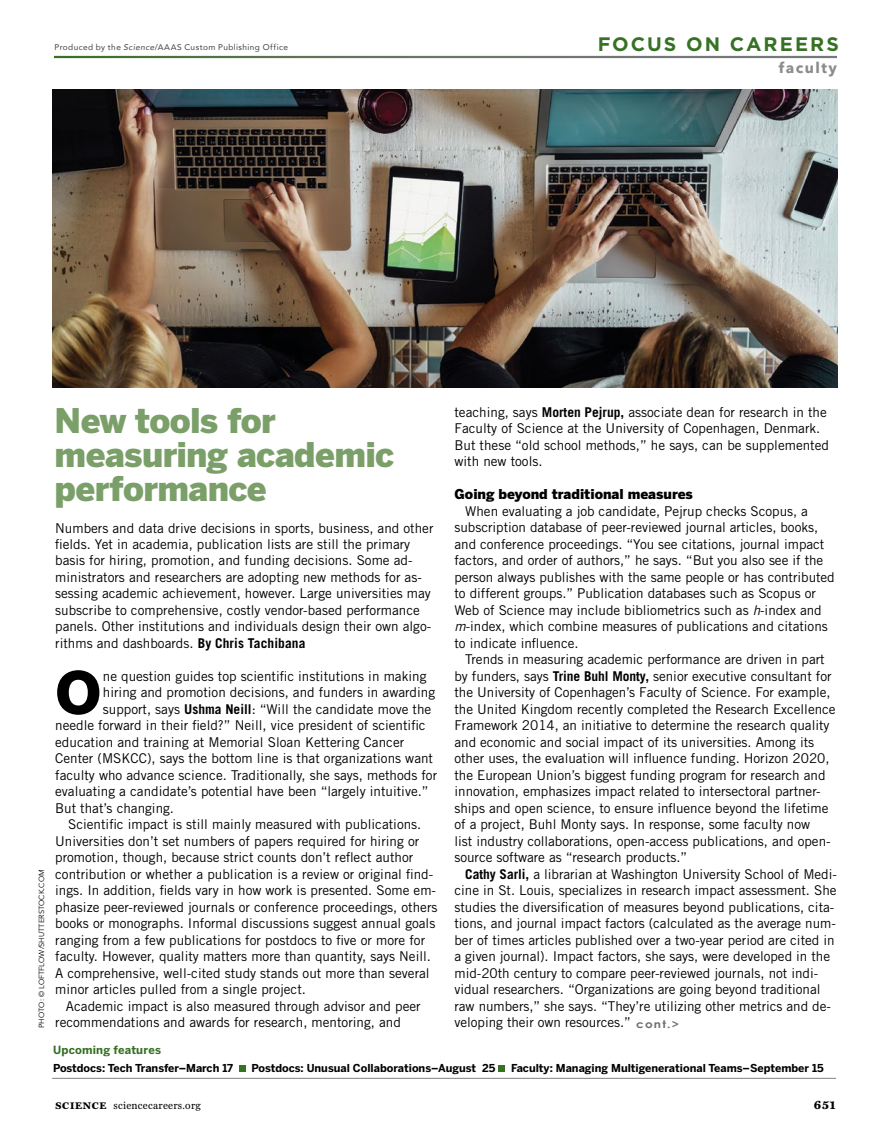
<style>
.page{position:relative;width:891px;height:1134px;background:#fff}
.page>*{position:absolute;margin:0;border:0;box-sizing:border-box;transform-origin:0 0}
.t1{font:900 58.05px "Benton Sans";color:#000}
.t2{font:900 33.75px/33.8px "Benton Sans";letter-spacing:-.02em;color:#7b9f69}
.t3{font:700 19.5px "Gotham";letter-spacing:.1em;color:#367124}
.t4{font:700 15px "Avenir Next";letter-spacing:.1em;color:#8a8c8e}
.t5{font:13.5px/16.5px "Trade Gothic LT Std";color:#000}
.t6{font:900 13.5px "Benton Sans";color:#000}
.t7{font:700 12px "Miller Daily";color:#000}
.t8{font:700 11.25px "Benton Sans";letter-spacing:.015em;color:#367124}
.t9{font:700 10.8px "Benton Sans";color:#000}
.t10{font:10.5px "Miller Daily";letter-spacing:.025em;color:#000}
.t11{font:8.25px "Avenir";letter-spacing:.05em;color:#414042}
.t12{font:7.5px "Avenir";color:#000}
.s1{font-style:italic}
.s2{font-weight:700}
.s3{font-family:"Century Gothic";font-weight:700;font-size:10.5px;color:#6d6e71}
.s4{font-weight:700;font-size:9.75px}
</style>
<div class="page">
<hr style="left:52px;top:1078px;width:784px;height:1px;background:#808285">
<div style="left:239px;top:1065px;width:7px;height:7px;background:#367124"></div>
<div style="left:498px;top:1065px;width:7px;height:7px;background:#367124"></div>
<img style="left:53px;top:90px;width:784px;height:298px">
<p class="t11" style="left:54px;top:41px;width:235px">Produced by the <span class="s1">Science</span>/AAAS Custom Publishing Office</p>
<h3 class="t3" style="left:598px;top:31px;width:242px">FOCUS ON CAREERS</h3>
<p class="t4" style="left:779px;top:55px;width:60px">faculty</p>
<p class="t12" style="left:37px;top:1028px;width:160px;rotate:-90deg">PHOTO: © LOFTFLOW/SHUTTERSTOCK.COM</p>
<h2 class="t2" style="left:55px;top:405px;width:341px">New tools for measuring academic performance</h2>
<p class="t5" style="left:55px;top:519px;width:380px">Numbers and data drive decisions in sports, business, and other fields. Yet in academia, publication lists are still the primary basis for hiring, promotion, and funding decisions. Some ad&shy;ministrators and researchers are adopting new methods for as&shy;sessing academic achievement, however. Large universities may subscribe to comprehensive, costly vendor-based performance panels. Other institutions and individuals design their own algo&shy;rithms and dashboards. <span class="s2">By Chris Tachibana</span></p>
<h1 class="t1" style="left:55px;top:656px;width:48px">O</h1>
<p class="t5" style="left:103px;top:668px;width:325px">ne question guides top scientific institutions in making</p>
<p class="t5" style="left:103px;top:684px;width:334px">hiring and promotion decisions, and funders in awarding</p>
<p class="t5" style="left:103px;top:701px;width:330px">support, says <span class="s2">Ushma Neill</span>: “Will the candidate move the</p>
<p class="t5" style="left:55px;top:717px;width:372px">needle forward in their field?” Neill, vice president of scientific</p>
<p class="t5" style="left:55px;top:734px;width:351px">education and training at Memorial Sloan Kettering Cancer</p>
<p class="t5" style="left:55px;top:750px;width:379px">Center (MSKCC), says the bottom line is that organizations want</p>
<p class="t5" style="left:55px;top:767px;width:384px">faculty who advance science. Traditionally, she says, methods for</p>
<p class="t5" style="left:55px;top:783px;width:375px">evaluating a candidate’s potential have been “largely intuitive.”</p>
<p class="t5" style="left:55px;top:800px;width:120px">But that’s changing.</p>
<p class="t5" style="left:68px;top:816px;width:355px">Scientific impact is still mainly measured with publications.</p>
<p class="t5" style="left:55px;top:833px;width:366px">Universities don’t set numbers of papers required for hiring or</p>
<p class="t5" style="left:55px;top:849px;width:360px">promotion, though, because strict counts don’t reflect author</p>
<p class="t5" style="left:55px;top:866px;width:379px">contribution or whether a publication is a review or original find-</p>
<p class="t5" style="left:55px;top:882px;width:382px">ings. In addition, fields vary in how work is presented. Some em-</p>
<p class="t5" style="left:55px;top:899px;width:384px">phasize peer-reviewed journals or conference proceedings, others</p>
<p class="t5" style="left:55px;top:915px;width:382px">books or monographs. Informal discussions suggest annual goals</p>
<p class="t5" style="left:55px;top:932px;width:372px">ranging from a few publications for postdocs to five or more for</p>
<p class="t5" style="left:55px;top:948px;width:377px">faculty. However, quality matters more than quantity, says Neill.</p>
<p class="t5" style="left:55px;top:965px;width:376px">A comprehensive, well-cited study stands out more than several</p>
<p class="t5" style="left:55px;top:981px;width:252px">minor articles pulled from a single project.</p>
<p class="t5" style="left:66px;top:998px;width:356px">Academic impact is also measured through advisor and peer</p>
<p class="t5" style="left:55px;top:1014px;width:347px">recommendations and awards for research, mentoring, and</p>
<p class="t8" style="left:53px;top:1043px;width:109px">Upcoming features</p>
<p class="t5" style="left:454px;top:404px;width:376px">teaching, says <span class="s2">Morten Pejrup,</span> associate dean for research in the Faculty of Science at the University of Copenhagen, Denmark.<br>But these “old school methods,” he says, can be supplemented with new tools.</p>
<p class="t6" style="left:454px;top:486px;width:240px">Going beyond traditional measures</p>
<p class="t5" style="left:454px;top:503px;width:382px;text-indent:11px">When evaluating a job candidate, Pejrup checks Scopus, a subscription database of peer-reviewed journal articles, books, and conference proceedings. “You see citations, journal impact factors, and order of authors,” he says. “But you also see if the person always publishes with the same people or has contributed to different groups.” Publication databases such as Scopus or Web of Science may include bibliometrics such as <span class="s1">h</span>-index and <span class="s1">m</span>-index, which combine measures of publications and citations to indicate influence.</p>
<p class="t5" style="left:454px;top:651px;width:383px;text-indent:11px">Trends in measuring academic performance are driven in part by funders, says <span class="s2">Trine Buhl Monty,</span> senior executive consultant for the University of Copenhagen’s Faculty of Science. For example, the United Kingdom recently completed the Research Excellence Framework 2014, an initiative to determine the research quality and economic and social impact of its universities. Among its other uses, the evaluation will influence funding. Horizon 2020, the European Union’s biggest funding program for research and innovation, emphasizes impact related to intersectoral partner&shy;ships and open science, to ensure influence beyond the lifetime of a project, Buhl Monty says. In response, some faculty now<br>list industry collaborations, open-access publications, and open&shy;source software as “research products.”</p>
<p class="t5" style="left:454px;top:866px;width:384px;text-indent:11px"><span class="s2">Cathy Sarli,</span> a librarian at Washington University School of Medi&shy;cine in St. Louis, specializes in research impact assessment. She studies the diversification of measures beyond publications, cita&shy;tions, and journal impact factors (calculated as the average num&shy;ber of times articles published over a two-year period are cited in a given journal). Impact factors, she says, were developed in the mid-20th century to compare peer-reviewed journals, not indi&shy;vidual researchers. “Organizations are going beyond traditional raw numbers,” she says. “They’re utilizing other metrics and de&shy;veloping their own resources.” <span class="s3">cont.&gt;</span></p>
<p class="t9" style="left:53px;top:1061px;width:181px">Postdocs: Tech Transfer–March 17</p>
<p class="t9" style="left:252px;top:1061px;width:245px">Postdocs: Unusual Collaborations–August 25</p>
<p class="t9" style="left:511px;top:1061px;width:314px">Faculty: Managing Multigenerational Teams–September 15</p>
<p class="t10" style="left:56px;top:1100px;width:147px"><span class="s4">SCIENCE</span> sciencecareers.org</p>
<p class="t7" style="left:814px;top:1098px;width:23px">651</p>
</div>
